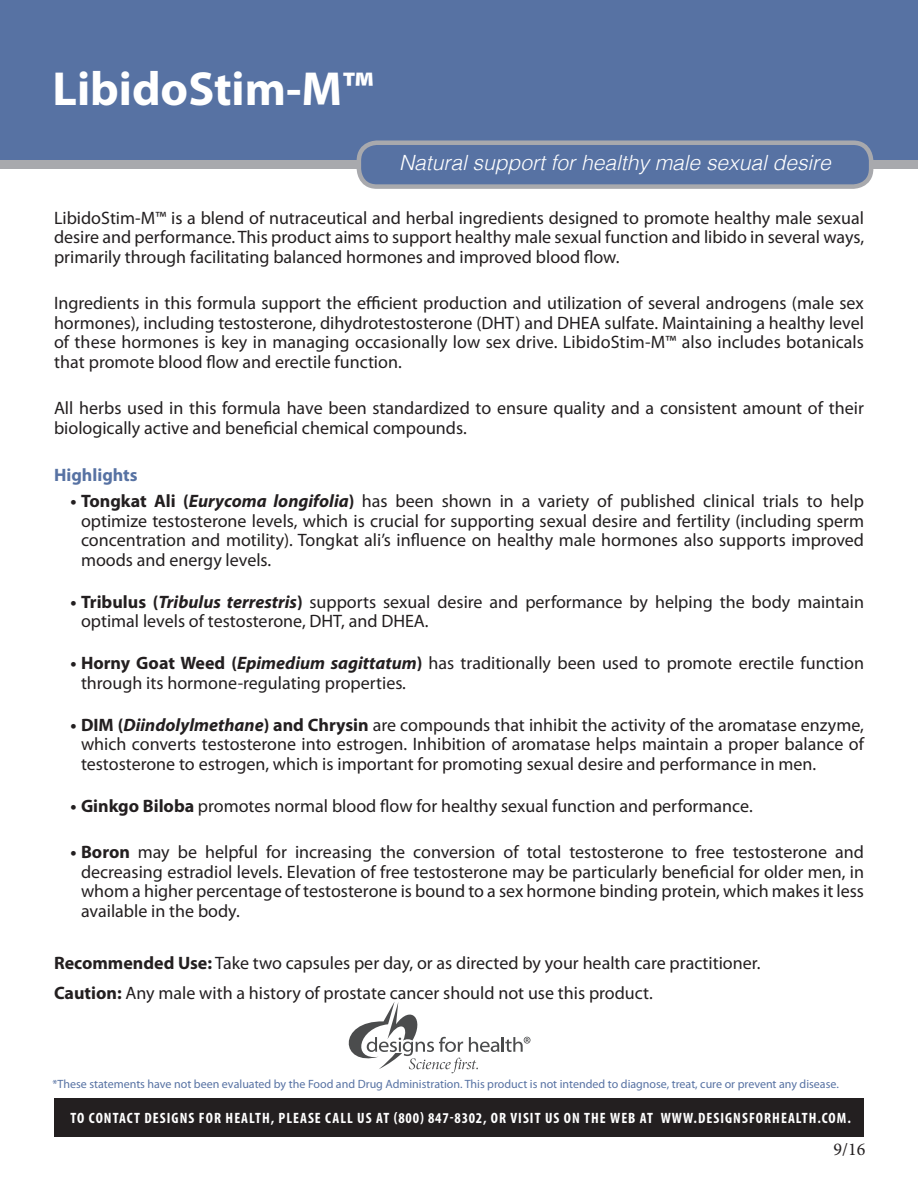
<style>
.page{position:relative;width:918px;height:1188px;background:#fff}
.page>*{position:absolute;margin:0;border:0;box-sizing:border-box;transform-origin:0 0}
.t1{font:700 48px "Myriad Pro";color:#fff}
.t2{font:italic 300 21px "Helvetica";color:#fff}
.t3{font:18px/19.5px "Myriad Pro";color:#231f20;text-align:justify}
.t4{font:700 18px "Myriad Pro";color:#5772a3}
.t5{font:18px "Minion Pro";color:#231f20}
.t6{font:700 condensed 15px "Myriad Pro";letter-spacing:.07em;color:#fff}
.t7{font:12px "Myriad Pro";color:#5772a3}
.s1{font-weight:700}
.s2{font-weight:700;font-style:italic}
</style>
<div class="page">
<div style="left:0;top:0;width:918px;height:160px;background:#5772a3"></div>
<div style="left:0;top:160px;width:918px;height:8px;background:#a8a9ad"></div>
<div style="left:359px;top:143px;width:512px;height:44px;background:#5772a3;border-radius:18px"></div>
<div style="left:357px;top:140px;width:516px;height:49px;border:4px solid #a8a9ad;border-radius:18px"></div>
<div style="left:54px;top:1098px;width:810px;height:39px;background:#231f20"></div>
<svg style="left:349px;top:1002px;width:181px;height:71px"></svg>
<p class="t1" style="left:52px;top:58px;width:322px">LibidoStim-M™</p>
<p class="t2" style="left:399px;top:145px;width:433px">Natural support for healthy male sexual desire</p>
<p class="t3" style="left:54px;top:208px;width:812px">LibidoStim-M™ is a blend of nutraceutical and herbal ingredients designed to promote healthy male sexual desire and performance. This product aims to support healthy male sexual function and libido in several ways, primarily through facilitating balanced hormones and improved blood flow.</p>
<p class="t3" style="left:54px;top:293px;width:812px">Ingredients in this formula support the efficient production and utilization of several androgens (male sex hormones), including testosterone, dihydrotestosterone (DHT) and DHEA sulfate. Maintaining a healthy level of these hormones is key in managing occasionally low sex drive. LibidoStim-M™ also includes botanicals that promote blood flow and erectile function.</p>
<p class="t3" style="left:54px;top:398px;width:811px">All herbs used in this formula have been standardized to ensure quality and a consistent amount of their biologically active and beneficial chemical compounds.</p>
<p class="t4" style="left:54px;top:463px;width:85px">Highlights</p>
<p class="t3" style="left:81px;top:491px;width:785px;text-indent:-10px"><span class="s1">• Tongkat Ali (</span><span class="s2">Eurycoma longifolia</span><span class="s1">)</span> has been shown in a variety of published clinical trials to help optimize testosterone levels, which is crucial for supporting sexual desire and fertility (including sperm concentration and motility). Tongkat ali’s influence on healthy male hormones also supports improved moods and energy levels.</p>
<p class="t3" style="left:81px;top:592px;width:785px;text-indent:-10px"><span class="s1">• Tribulus (</span><span class="s2">Tribulus terrestris</span><span class="s1">)</span> supports sexual desire and performance by helping the body maintain optimal levels of testosterone, DHT, and DHEA.</p>
<p class="t3" style="left:81px;top:653px;width:785px;text-indent:-10px"><span class="s1">• Horny Goat Weed (</span><span class="s2">Epimedium sagittatum</span><span class="s1">)</span> has traditionally been used to promote erectile function through its hormone-regulating properties.</p>
<p class="t3" style="left:81px;top:715px;width:784px;text-indent:-10px"><span class="s1">• DIM (</span><span class="s2">Diindolylmethane</span><span class="s1">) and Chrysin</span> are compounds that inhibit the activity of the aromatase enzyme, which converts testosterone into estrogen. Inhibition of aromatase helps maintain a proper balance of testosterone to estrogen, which is important for promoting sexual desire and performance in men.</p>
<p class="t3" style="left:70px;top:796px;width:684px"><span class="s1">• Ginkgo Biloba</span> promotes normal blood flow for healthy sexual function and performance.</p>
<p class="t3" style="left:81px;top:842px;width:785px;text-indent:-10px"><span class="s1">• Boron</span> may be helpful for increasing the conversion of total testosterone to free testosterone and decreasing estradiol levels. Elevation of free testosterone may be particularly beneficial for older men, in whom a higher percentage of testosterone is bound to a sex hormone binding protein, which makes it less available in the body.</p>
<p class="t3" style="left:54px;top:953px;width:708px"><span class="s1">Recommended Use:</span> Take two capsules per day, or as directed by your health care practitioner.</p>
<p class="t3" style="left:54px;top:983px;width:600px"><span class="s1">Caution:</span> Any male with a history of prostate cancer should not use this product.</p>
<p class="t7" style="left:52px;top:1077px;width:788px">*These statements have not been evaluated by the Food and Drug Administration. This product is not intended to diagnose, treat, cure or prevent any disease.</p>
<p class="t6" style="left:71px;top:1109px;width:782px">TO CONTACT DESIGNS FOR HEALTH, PLEASE CALL US AT (800) 847-8302, OR VISIT US ON THE WEB AT WWW.DESIGNSFORHEALTH.COM.</p>
<p class="t5" style="left:834px;top:1137px;width:33px">9/16</p>
</div>
